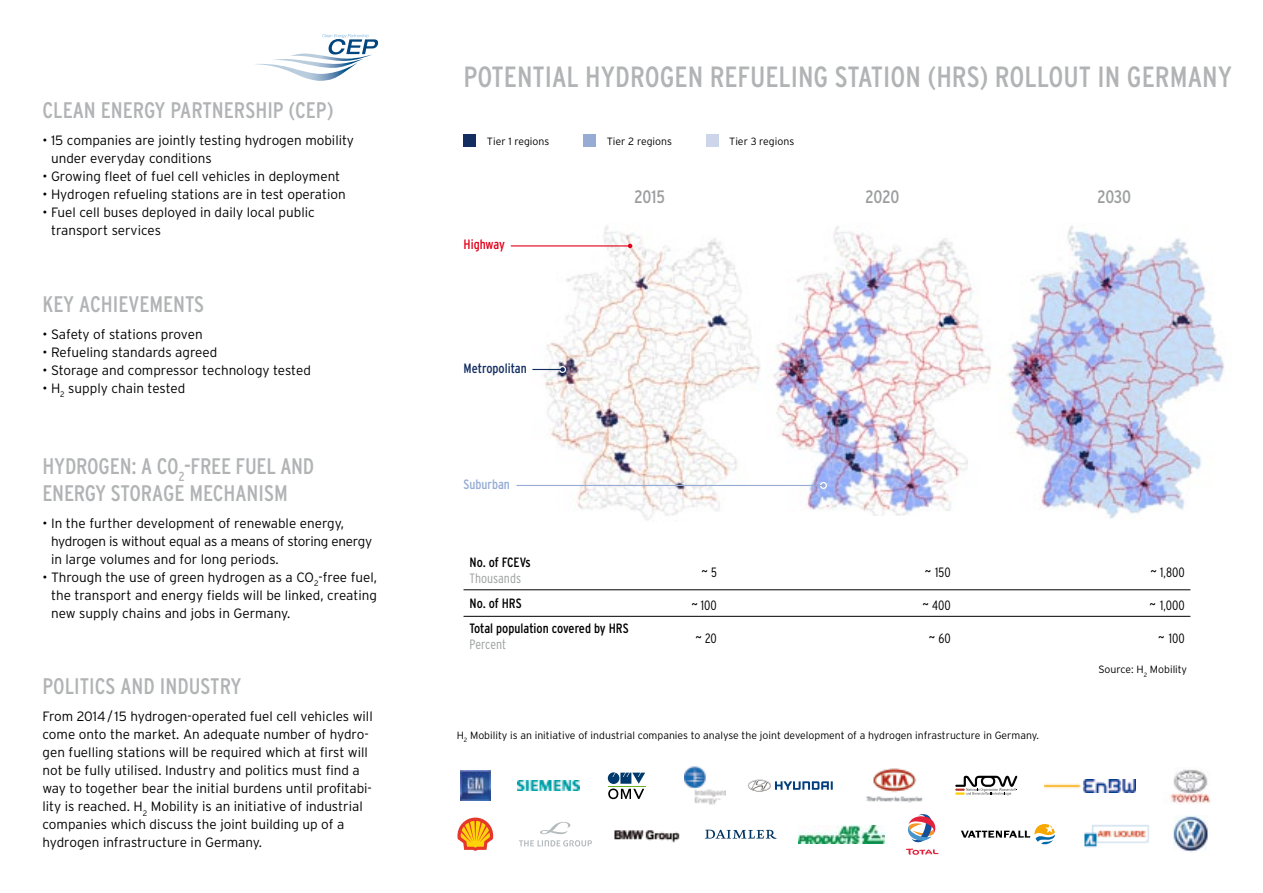
<style>
.page{position:relative;width:1263px;height:893px;background:#fff}
.page>*{position:absolute;margin:0;border:0;box-sizing:border-box;transform-origin:0 0}
.t1{font:condensed 29.25px "Interstate";color:#b1b3b4}
.t2{font:condensed 22.5px/27px "Interstate";letter-spacing:-.005em;color:#b1b3b4}
.t3{font:condensed 18px "Interstate";letter-spacing:-.01em;color:#9c9e9f}
.t4{font:300 condensed 18px "Interstate";color:#000}
.t5{font:300 13.5px/18px "Interstate";color:#000}
.t6{font:condensed 13.5px "Interstate";color:#000}
.t7{font:300 condensed 13.5px "Interstate";color:#000}
.t8{font:300 condensed 13.5px "Interstate";color:#9c9e9f}
.t9{font:condensed 13.5px "Interstate";color:#132d61}
.t10{font:condensed 13.5px "Interstate";color:#96acd5}
.t11{font:condensed 13.5px "Interstate";letter-spacing:-.005em;color:#e2001a}
.t12{font:300 10.5px "Interstate";color:#000}
.s1{font-size:18px}
</style>
<div class="page">
<div style="left:463px;top:134px;width:13px;height:13px;background:#132d61"></div>
<div style="left:583px;top:134px;width:13px;height:13px;background:#96acd5"></div>
<div style="left:706px;top:134px;width:12px;height:13px;background:#cdd5ea"></div>
<hr style="left:463px;top:589px;width:727px;height:1px;background:#000">
<hr style="left:463px;top:616px;width:727px;height:1px;background:#000">
<img style="left:533px;top:226px;width:232px;height:295px">
<img style="left:765px;top:226px;width:226px;height:289px">
<img style="left:1008px;top:226px;width:216px;height:293px">
<hr style="left:511px;top:245px;width:119px;height:1px;background:#e2001a">
<svg style="left:628px;top:244px;width:4px;height:4px"></svg>
<hr style="left:532px;top:369px;width:31px;height:1px;background:#132d61">
<svg style="left:560px;top:367px;width:5px;height:5px"></svg>
<hr style="left:516px;top:485px;width:307px;height:1px;background:#96acd5">
<svg style="left:821px;top:483px;width:5px;height:5px"></svg>
<svg style="left:255px;top:34px;width:123px;height:47px"></svg>
<img style="left:1173px;top:816px;width:35px;height:36px">
<svg style="left:961px;top:824px;width:94px;height:21px"></svg>
<img style="left:614px;top:830px;width:66px;height:13px">
<svg style="left:457px;top:817px;width:37px;height:34px"></svg>
<svg style="left:906px;top:814px;width:32px;height:41px"></svg>
<img style="left:798px;top:825px;width:86px;height:18px">
<img style="left:1084px;top:825px;width:65px;height:23px">
<img style="left:518px;top:781px;width:62px;height:9px">
<svg style="left:608px;top:772px;width:37px;height:27px"></svg>
<hr style="left:608px;top:786px;width:37px;height:1px;background:#6ab023">
<img style="left:460px;top:771px;width:30px;height:29px">
<svg style="left:748px;top:780px;width:85px;height:11px"></svg>
<img style="left:866px;top:768px;width:57px;height:35px">
<img style="left:1169px;top:769px;width:42px;height:35px">
<img style="left:685px;top:766px;width:40px;height:39px">
<svg style="left:955px;top:776px;width:62px;height:19px"></svg>
<img style="left:1045px;top:779px;width:90px;height:13px">
<svg style="left:705px;top:830px;width:72px;height:9px"></svg>
<svg style="left:519px;top:822px;width:73px;height:25px"></svg>
<h2 class="t2" style="left:43px;top:97px;width:293px">CLEAN ENERGY PARTNERSHIP (CEP)</h2>
<p class="t5" style="left:51px;top:131px;width:304px;text-indent:-9px">• 15 companies are jointly testing hydrogen mobility under everyday conditions</p>
<p class="t5" style="left:43px;top:167px;width:299px">• Growing fleet of fuel cell vehicles in deployment</p>
<p class="t5" style="left:43px;top:185px;width:305px">• Hydrogen refueling stations are in test operation</p>
<p class="t5" style="left:51px;top:203px;width:265px;text-indent:-9px">• Fuel cell buses deployed in daily local public transport services</p>
<h2 class="t2" style="left:43px;top:290px;width:163px">KEY ACHI EVEMENTS</h2>
<p class="t5" style="left:43px;top:325px;width:162px">• Safety of stations proven</p>
<p class="t5" style="left:43px;top:343px;width:176px">• Refueling standards agreed</p>
<p class="t5" style="left:43px;top:361px;width:270px">• Storage and compressor technology tested</p>
<p class="t5" style="left:43px;top:379px;width:144px">• H<sub>2</sub> supply chain tested</p>
<h2 class="t2" style="left:43px;top:452px;width:273px">HYDROGEN: A CO<sub>2</sub>-FREE FUEL AND<br>ENERGY STORAGE MECHANISM</h2>
<p class="t5" style="left:51px;top:514px;width:323px;text-indent:-9px">• In the further development of renewable energy, hydrogen is without equal as a means of storing energy in large volumes and for long periods.</p>
<p class="t5" style="left:51px;top:568px;width:328px;text-align:justify;text-indent:-9px">• Through the use of green hydrogen as a CO<sub>2</sub>-free fuel, the transport and energy fields will be linked, creating new supply chains and jobs in Germany.</p>
<h2 class="t2" style="left:43px;top:673px;width:201px">POLITICS AND INDUSTRY</h2>
<p class="t5" style="left:43px;top:707px;width:332px">From 2014/ 15 hydrogen-operated fuel cell vehicles will come onto the market. An adequate number of hydro&shy;gen fuelling stations will be required which at first will not be fully utilised. Industry and politics must find a way to together bear the initial burdens until profitabi&shy;lity is reached. H<sub>2</sub> Mobility is an initiative of industrial companies which discuss the joint building up of a hydrogen infrastructure in Germany.</p>
<h1 class="t1" style="left:463px;top:61px;width:770px">POTENTIAL HYDROGEN REFUELING STATION (HRS) ROLLOUT IN GERMANY</h1>
<p class="t12" style="left:487px;top:135px;width:64px">Tier 1 regions</p>
<p class="t12" style="left:607px;top:135px;width:67px">Tier 2 regions</p>
<p class="t12" style="left:729px;top:135px;width:67px">Tier 3 regions</p>
<p class="t11" style="left:463px;top:237px;width:43px">HIGHWAY</p>
<p class="t9" style="left:463px;top:360px;width:65px">METROPOLITAN</p>
<p class="t10" style="left:463px;top:476px;width:48px">SUBURBAN</p>
<p class="t6" style="left:469px;top:555px;width:39px">NO. OF FCEV</p>
<p class="t6" style="left:526px;top:555px;width:7px">S</p>
<p class="t8" style="left:469px;top:571px;width:53px">Thousands</p>
<h3 class="t3" style="left:634px;top:187px;width:32px">2015</h3>
<h3 class="t3" style="left:865px;top:187px;width:36px">2020</h3>
<h3 class="t3" style="left:1097px;top:187px;width:36px">2030</h3>
<h3 class="t4" style="left:701px;top:566px;width:17px">˜ <sup>5</sup></h3>
<p class="t7" style="left:924px;top:565px;width:28px"><span class="s1">˜</span> 150</p>
<p class="t7" style="left:1150px;top:565px;width:36px"><span class="s1">˜</span> 1,800</p>
<p class="t6" style="left:469px;top:596px;width:47px">NO. OF HRS</p>
<p class="t7" style="left:691px;top:597px;width:27px"><span class="s1">˜</span> 100</p>
<p class="t7" style="left:922px;top:597px;width:30px"><span class="s1">˜</span> 400</p>
<p class="t7" style="left:1149px;top:597px;width:37px"><span class="s1">˜</span> 1,000</p>
<p class="t6" style="left:469px;top:620px;width:154px">TOTAL POPULATION COVERED BY HRS</p>
<p class="t8" style="left:469px;top:636px;width:38px">Percent</p>
<p class="t7" style="left:695px;top:630px;width:23px"><span class="s1">˜</span> 20</p>
<p class="t7" style="left:929px;top:630px;width:24px"><span class="s1">˜</span> 60</p>
<p class="t7" style="left:1158px;top:630px;width:28px"><span class="s1">˜</span> 100</p>
<p class="t12" style="left:457px;top:729px;width:584px">H<sub>2</sub> Mobility is an initiative of industrial companies to analyse the joint development of a hydrogen infrastructure in Germany.</p>
<p class="t12" style="left:1098px;top:664px;width:90px">Source: H<sub>2</sub> Mobility</p>
</div>
